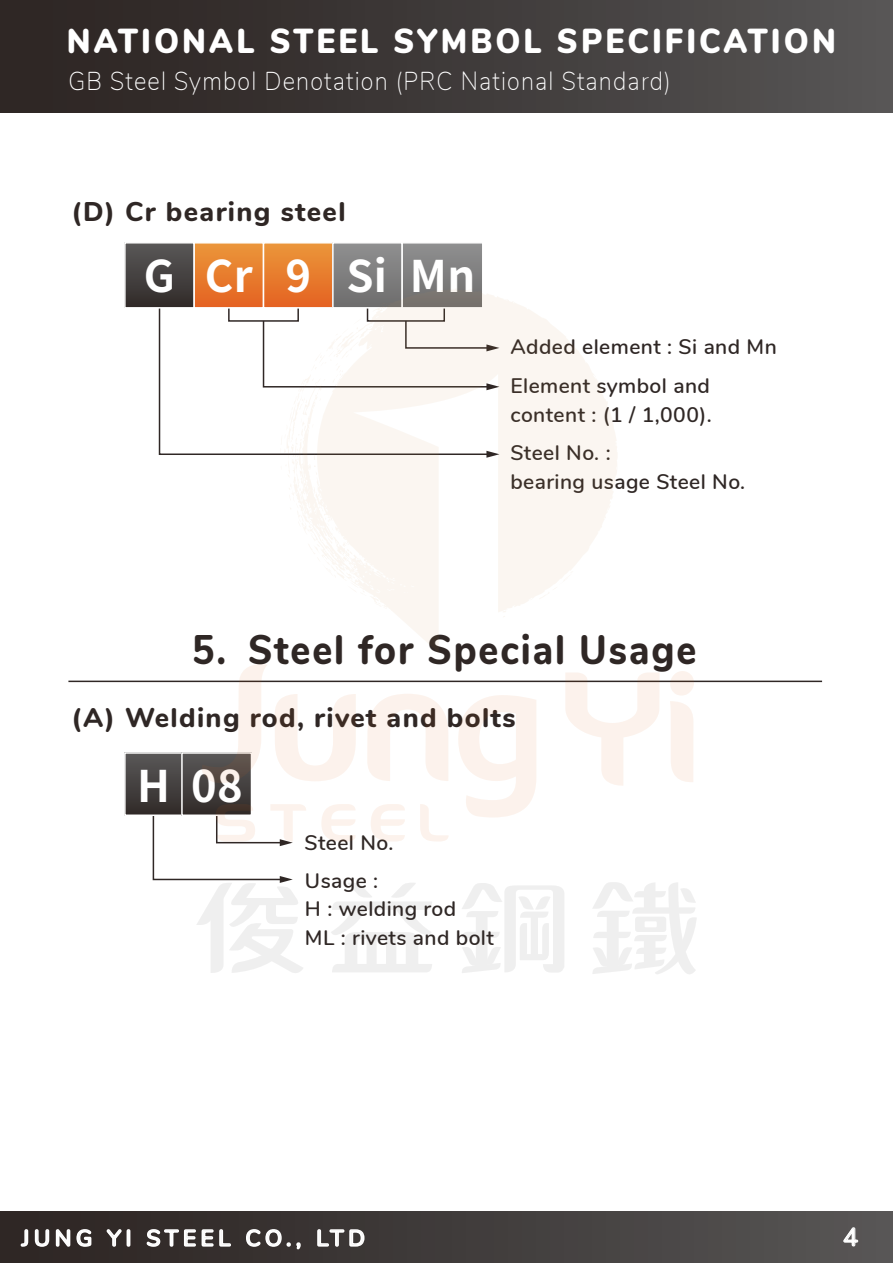
<style>
.page{position:relative;width:893px;height:1263px;background:#fff}
.page>*{position:absolute;margin:0;border:0;box-sizing:border-box;transform-origin:0 0}
.t1{font:700 43.5px "Gen Shin Gothic";letter-spacing:.01em;color:#fff}
.t2{font:800 41.25px "Nunito";letter-spacing:.05em;color:#2f2725;scale:.91 1}
.t3{font:900 34.65px "Nunito";letter-spacing:.1em;color:#fff;scale:.91 1}
.t4{font:800 27px "Nunito";letter-spacing:.05em;color:#2f2725}
.t5{font:200 25.8px "Nunito";letter-spacing:.05em;color:#fff;scale:.91 1}
.t6{font:600 25.5px "Nunito";color:#fff}
.t7{font:600 22.5px "Nunito";letter-spacing:.2em;color:#fff}
.t8{font:600 21px/28.5px "Nunito";letter-spacing:.02em;color:#2f2725}
</style>
<div class="page">
<hr style="left:68px;top:681px;width:754px;height:1px;background:#2f2725">
<svg style="left:158px;top:309px;width:122px;height:146px"></svg>
<div style="left:228px;top:307px;width:71px;height:15px;border:2px solid #2f2725"></div>
<svg style="left:262px;top:319px;width:18px;height:71px"></svg>
<div style="left:125px;top:243px;width:69px;height:65px;background:linear-gradient(to bottom,#595858,#302a28)"></div>
<div style="left:124px;top:242px;width:71px;height:67px;border:2px solid #fff"></div>
<div style="left:194px;top:243px;width:70px;height:65px;background:linear-gradient(to bottom,#eb973a,#e46222)"></div>
<div style="left:193px;top:242px;width:71px;height:67px;border:2px solid #fff"></div>
<div style="left:264px;top:243px;width:69px;height:65px;background:linear-gradient(to bottom,#eb973a,#e46222)"></div>
<div style="left:263px;top:242px;width:71px;height:67px;border:2px solid #fff"></div>
<div style="left:333px;top:243px;width:69px;height:65px;background:#838383"></div>
<div style="left:332px;top:242px;width:71px;height:67px;border:2px solid #fff"></div>
<div style="left:402px;top:243px;width:81px;height:65px;background:#838383"></div>
<div style="left:401px;top:242px;width:82px;height:67px;border:2px solid #fff"></div>
<div style="left:125px;top:753px;width:57px;height:62px;background:linear-gradient(to bottom,#595858,#312b29)"></div>
<div style="left:124px;top:752px;width:59px;height:64px;border:2px solid #fff"></div>
<svg style="left:184px;top:755px;width:65px;height:49px;background:#433f3e"></svg>
<div style="left:181px;top:752px;width:71px;height:64px;border:2px solid #fff"></div>
<div style="left:0;top:0;width:893px;height:112px;background:linear-gradient(to right,#2a2220,#555454)"></div>
<div style="left:0;top:1211px;width:893px;height:52px;background:linear-gradient(to right,#2b2321,#565555)"></div>
<svg style="left:20px;top:1228px;width:73px;height:20px"></svg>
<svg style="left:105px;top:1228px;width:27px;height:20px"></svg>
<svg style="left:145px;top:1228px;width:87px;height:20px;background:#716c6b"></svg>
<svg style="left:245px;top:1228px;width:56px;height:23px"></svg>
<svg style="left:316px;top:1228px;width:49px;height:20px"></svg>
<svg style="left:843px;top:1227px;width:15px;height:19px"></svg>
<svg style="left:280px;top:288px;width:337px;height:364px;fill:#fbf6f1"></svg>
<svg style="left:593px;top:882px;width:104px;height:92px"></svg>
<svg style="left:458px;top:695px;width:78px;height:122px"></svg>
<svg style="left:420px;top:804px;width:29px;height:37px"></svg>
<svg style="left:321px;top:804px;width:34px;height:37px"></svg>
<svg style="left:371px;top:804px;width:34px;height:37px"></svg>
<svg style="left:202px;top:664px;width:66px;height:119px"></svg>
<svg style="left:331px;top:883px;width:101px;height:89px"></svg>
<svg style="left:152px;top:804px;width:154px;height:169px"></svg>
<svg style="left:462px;top:883px;width:102px;height:90px"></svg>
<svg style="left:565px;top:673px;width:94px;height:113px"></svg>
<svg style="left:670px;top:671px;width:24px;height:111px"></svg>
<svg style="left:367px;top:694px;width:81px;height:87px"></svg>
<svg style="left:275px;top:694px;width:81px;height:87px"></svg>
<h3 class="t3" style="left:67px;top:15px;width:847px">NATIONAL STEEL SYMBOL SPECIFICATION</h3>
<p class="t5" style="left:68px;top:62px;width:663px">GB Steel Symbol Denotation (PRC National Standard)</p>
<p class="t4" style="left:72px;top:191px;width:275px">(D) Cr bearing steel</p>
<h1 class="t1" style="left:144px;top:242px;width:33px">G</h1>
<h1 class="t1" style="left:205px;top:242px;width:272px">Cr 9 Si Mn</h1>
<p class="t8" style="left:510px;top:332px;width:268px">Added element : Si and Mn</p>
<p class="t8" style="left:510px;top:370px;width:203px">Element symbol and content : (1 / 1,000).</p>
<p class="t8" style="left:510px;top:437px;width:236px">Steel No. :<br>bearing usage Steel No.</p>
<h2 class="t2" style="left:192px;top:620px;width:555px">5. Steel for Special Usage</h2>
<p class="t4" style="left:72px;top:698px;width:445px">(A) Welding rod, rivet and bolts</p>
<h1 class="t1" style="left:137px;top:753px;width:107px">H 08</h1>
<p class="t8" style="left:305px;top:827px;width:90px">Steel No.</p>
<p class="t8" style="left:305px;top:865px;width:190px">Usage :<br>H : welding rod<br>ML : rivets and bolt</p>
<p class="t7" style="left:22px;top:1221px;width:345px">JUNG YI STEEL CO., LTD</p>
<p class="t6" style="left:843px;top:1218px;width:17px">4</p>
</div>
